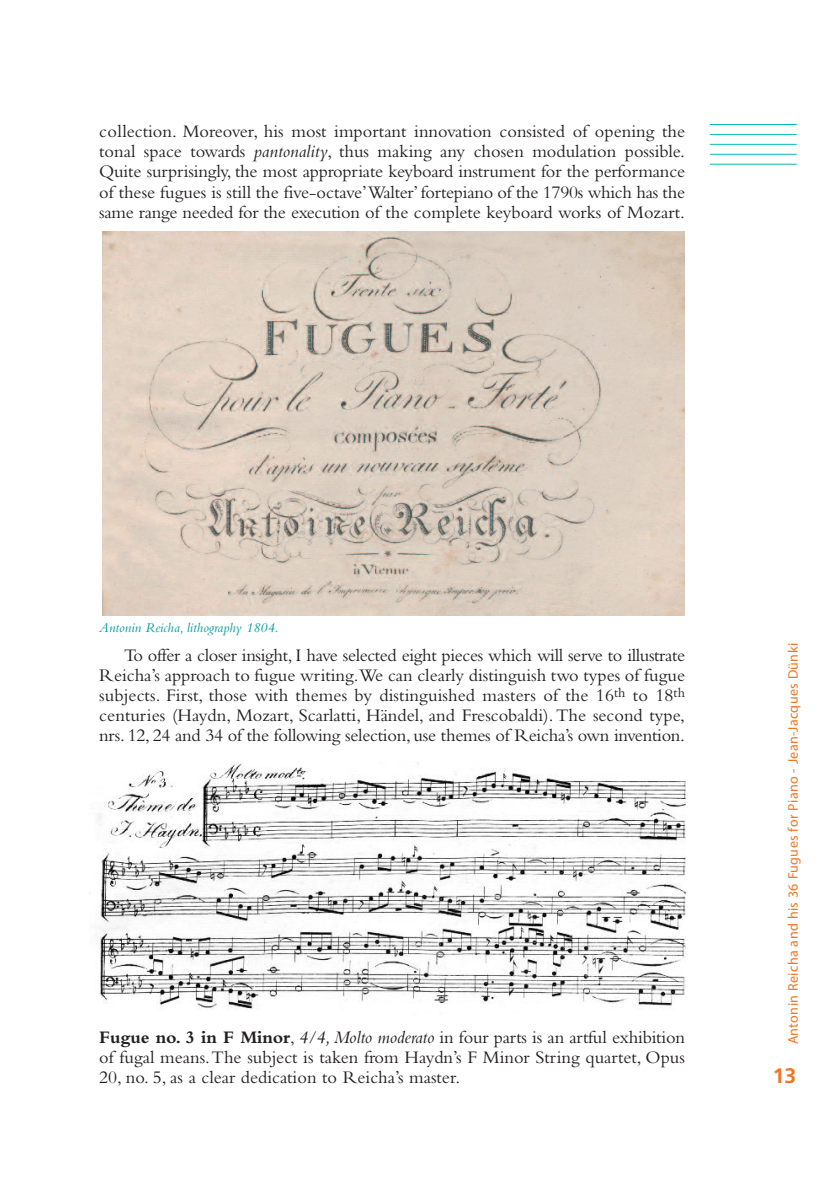
<style>
.page{position:relative;width:834px;height:1191px;background:#fff}
.page>*{position:absolute;margin:0;border:0;box-sizing:border-box;transform-origin:0 0}
.t1{font:700 21px "Frutiger";color:#f47521}
.t2{font:18.38px/20.1px "Bembo";color:#231f20;text-align:justify}
.t3{font:14px "Myriad Pro";letter-spacing:.025em;color:#f47521}
.t4{font:italic 14px "Bembo";color:#069c9b}
.s1{font-style:italic}
.s2{font-weight:700}
</style>
<div class="page">
<hr style="left:709px;top:124px;width:87px;height:1px;background:#08bab9">
<hr style="left:709px;top:134px;width:87px;height:1px;background:#08bab9">
<hr style="left:709px;top:144px;width:87px;height:1px;background:#08bab9">
<hr style="left:709px;top:154px;width:87px;height:1px;background:#08bab9">
<hr style="left:709px;top:164px;width:87px;height:1px;background:#08bab9">
<img style="left:98px;top:761px;width:587px;height:249px">
<img style="left:102px;top:231px;width:582px;height:384px">
<p class="t2" style="left:99px;top:123px;width:587px">collection. Moreover, his most important innovation consisted of opening the tonal space towards <span class="s1">pantonality</span>, thus making any chosen modulation possible.<br>Quite surprisingly, the most appropriate keyboard instrument for the performance of these fugues is still the five-octave’Walter’fortepiano of the 1790s which has the same range needed for the execution of the complete keyboard works of Mozart.</p>
<p class="t4" style="left:99px;top:622px;width:181px">Antonin Reicha, lithography 1804.</p>
<p class="t2" style="left:99px;top:646px;width:587px;text-indent:25px">To offer a closer insight, I have selected eight pieces which will serve to illustrate Reicha’s approach to fugue writing.We can clearly distinguish two types of fugue subjects. First, those with themes by distinguished masters of the 16<sup>th</sup> to 18<sup>th </sup>centuries (Haydn, Mozart, Scarlatti, Händel, and Frescobaldi).The second type, nrs. 12, 24 and 34 of the following selection, use themes of Reicha’s own invention.</p>
<p class="t2" style="left:99px;top:1029px;width:587px"><span class="s2">Fugue no. 3 in F Minor</span>, <span class="s1">4/4, Molto moderato</span> in four parts is an artful exhibition of fugal means.The subject is taken from Haydn’s F Minor String quartet, Opus 20, no. 5, as a clear dedication to Reicha’s master.</p>
<p class="t3" style="left:787px;top:1044px;width:403px;rotate:-90deg">Antonin Reicha and his 36 Fugues for Piano - Jean-Jacques Dünki</p>
<p class="t1" style="left:772px;top:1067px;width:25px">13</p>
</div>
